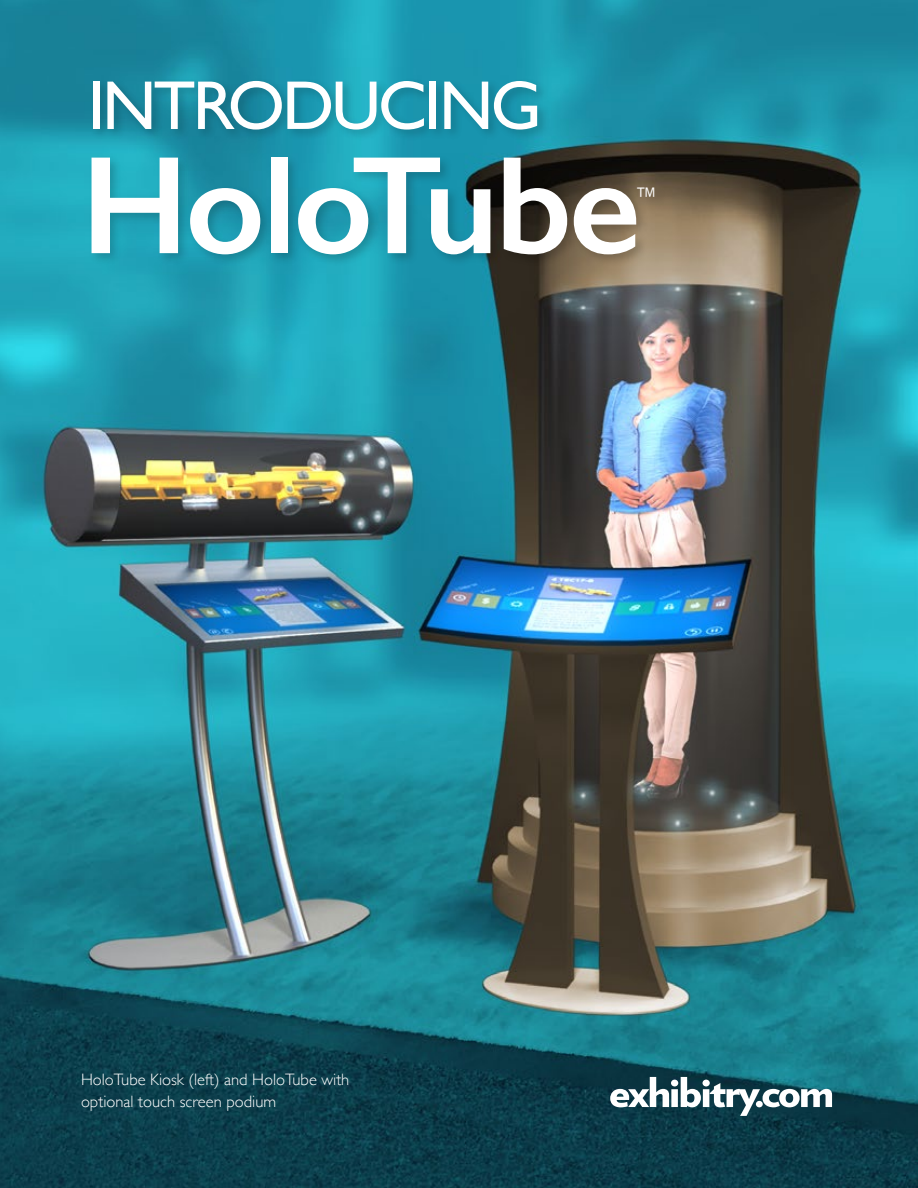
<style>
.page{position:relative;width:918px;height:1188px;background:#fff}
.page>*{position:absolute;margin:0;border:0;box-sizing:border-box;transform-origin:0 0}
.t1{font:600 140.1px "Gill Sans";letter-spacing:-.025em;color:#fff}
.t2{font:69.45px "Gill Sans";letter-spacing:-.04em;color:#fff}
.t3{font:300 24px "Gill Sans";color:#fff}
.t4{font:300 16.5px/22.5px "Gill Sans";color:#fff}
</style>
<div class="page">
<img style="left:0;top:0;width:918px;height:1188px">
<div style="left:88px;top:77px;width:579px;height:190px;background:#000;opacity:.18"></div>
<svg style="left:610px;top:1077px;width:222px;height:39px"></svg>
<h2 class="t2" style="left:87px;top:65px;width:456px">INTRODUCING</h2>
<h1 class="t1" style="left:81px;top:121px;width:561px">HoloTube</h1>
<h3 class="t3" style="left:635px;top:177px;width:24px">™</h3>
<p class="t4" style="left:81px;top:1067px;width:270px">HoloTube Kiosk (left) and HoloTube with optional touch screen podium</p>
</div>
